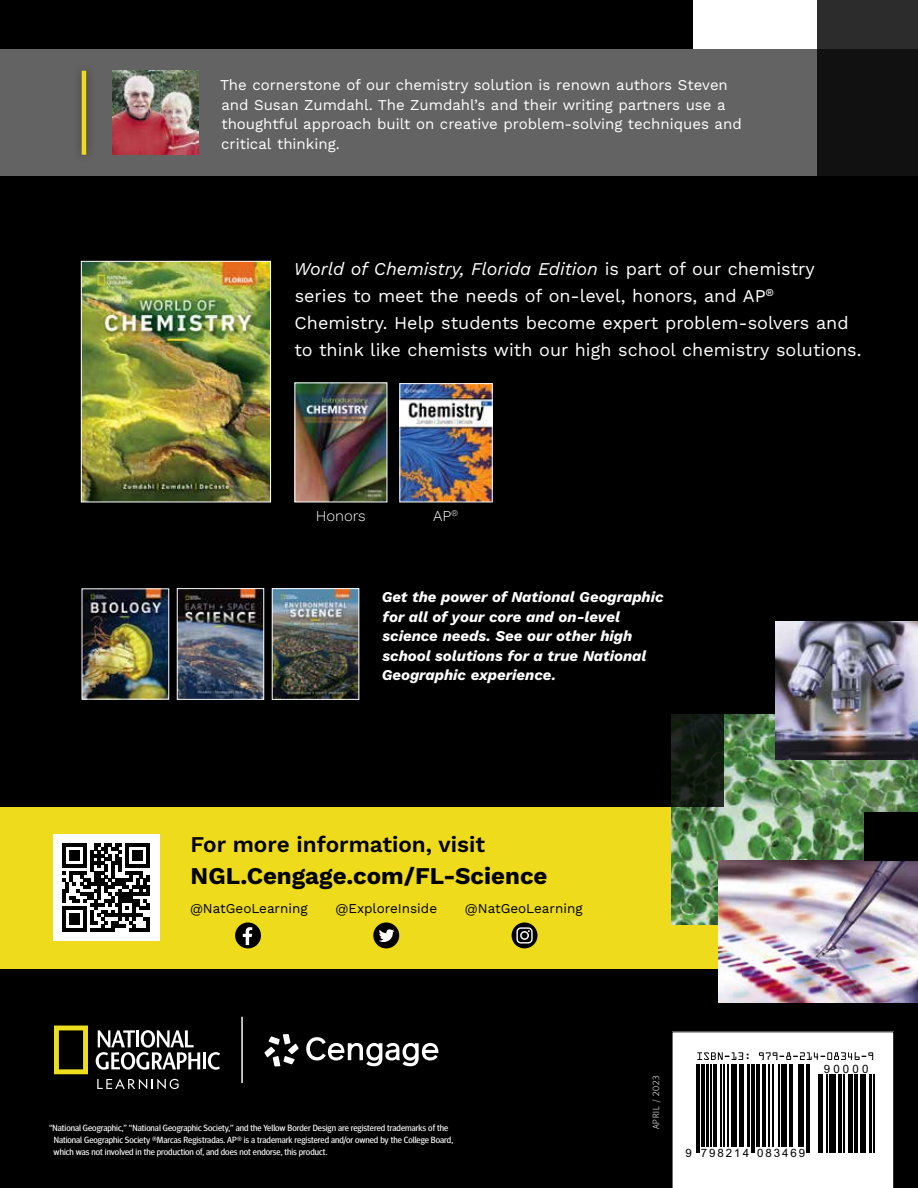
<style>
.page{position:relative;width:918px;height:1188px;background:#000}
.page>*{position:absolute;margin:0;border:0;box-sizing:border-box;transform-origin:0 0}
.t1{font:700 24px "Work Sans";color:#000}
.t2{font:600 22.5px "Work Sans";color:#000}
.Body{font:18px/27px "Work Sans";color:#fff}
.t3{font:15px/19.5px "Work Sans";color:#fff}
.Body-2{font:italic 700 15px/19.5px "Work Sans";color:#fff}
.t4{font:300 15px "Work Sans";color:#fff}
.t5{font:13.5px "Work Sans";color:#000}
.t6{font:11.55px "Arial";letter-spacing:.17em;color:#000}
.Disclaimer{font:9px/12px "Meta Head Pro";color:#fff}
.t7{font:300 9px "Meta Head Pro";letter-spacing:.1em;color:#fff}
.s1{font-style:italic}
</style>
<div class="page">
<div style="left:0;top:807px;width:918px;height:162px;background:#eddb1c"></div>
<svg style="left:241px;top:1017px;width:2px;height:66px"></svg>
<svg style="left:54px;top:1026px;width:34px;height:48px"></svg>
<svg style="left:96px;top:1030px;width:104px;height:40px"></svg>
<hr style="left:203px;top:1052px;width:3px;height:17px;background:#fff">
<svg style="left:208px;top:1052px;width:12px;height:18px"></svg>
<svg style="left:97px;top:1079px;width:82px;height:10px"></svg>
<svg style="left:264px;top:1034px;width:35px;height:32px"></svg>
<svg style="left:306px;top:1037px;width:132px;height:29px"></svg>
<div style="left:235px;top:922px;width:26px;height:26px;background:#000;border-radius:50%"></div>
<svg style="left:243px;top:927px;width:9px;height:18px"></svg>
<div style="left:512px;top:922px;width:26px;height:26px;background:#000;border-radius:50%"></div>
<svg style="left:516px;top:927px;width:17px;height:17px"></svg>
<div style="left:373px;top:922px;width:26px;height:26px;background:#000;border-radius:50%"></div>
<svg style="left:379px;top:929px;width:15px;height:13px"></svg>
<svg style="left:672px;top:1032px;width:222px;height:156px"></svg>
<div style="left:693px;top:0;width:225px;height:50px;background:#fff"></div>
<div style="left:0;top:50px;width:918px;height:126px;background:#636363"></div>
<img style="left:84px;top:591px;width:83px;height:106px">
<img style="left:179px;top:590px;width:83px;height:108px">
<div style="left:177px;top:588px;width:87px;height:112px;border:1px solid #fff"></div>
<img style="left:274px;top:590px;width:83px;height:108px">
<div style="left:272px;top:588px;width:87px;height:112px;border:1px solid #fff"></div>
<img style="left:297px;top:385px;width:88px;height:115px">
<img style="left:83px;top:263px;width:186px;height:237px">
<div style="left:81px;top:261px;width:190px;height:241px;border:1px solid #fff"></div>
<img style="left:402px;top:385px;width:89px;height:115px">
<div style="left:400px;top:383px;width:93px;height:119px;border:1px solid #fff"></div>
<div style="left:817px;top:0;width:101px;height:176px;background:linear-gradient(to bottom,#292929,#080808)"></div>
<div style="left:72px;top:61px;width:24px;height:103px;background:#000;opacity:.4"></div>
<hr style="left:82px;top:71px;width:4px;height:84px;background:#eddb1c">
<img style="left:113px;top:71px;width:85px;height:84px">
<img style="left:672px;top:715px;width:246px;height:209px">
<img style="left:718px;top:861px;width:200px;height:141px">
<svg style="left:671px;top:714px;width:53px;height:93px;background:#121c12"></svg>
<img style="left:776px;top:621px;width:142px;height:138px">
<div style="left:854px;top:802px;width:64px;height:68px;background:#000;opacity:.4"></div>
<div style="left:864px;top:812px;width:54px;height:48px;background:#000"></div>
<div style="left:53px;top:834px;width:106px;height:107px;background:#fff"></div>
<svg style="left:62px;top:843px;width:88px;height:88px"></svg>
<p class="t3" style="left:220px;top:75px;width:523px">The cornerstone of our chemistry solution is renown authors Steven and Susan Zumdahl. The Zumdahl’s and their writing partners use a thoughtful approach built on creative problem-solving techniques and critical thinking.</p>
<p class="Body" style="left:294px;top:255px;width:569px"><span class="s1">World of Chemistry, Florida Edition</span> is part of our chemistry series to meet the needs of on-level, honors, and AP<sup>® </sup>Chemistry. Help students become expert problem-solvers and to think like chemists with our high school chemistry solutions.</p>
<p class="t4" style="left:316px;top:504px;width:52px">Honors</p>
<p class="t4" style="left:433px;top:504px;width:27px">AP<sup>®</sup></p>
<p class="Body-2" style="left:382px;top:586px;width:283px">Get the power of National Geographic for all of your core and on-level science needs. See our other high school solutions for a true National<br>Geographic experience.</p>
<p class="t2" style="left:191px;top:827px;width:296px">For more information, visit</p>
<p class="t1" style="left:191px;top:857px;width:358px">NGL.Cengage.com/FL-Science</p>
<p class="t5" style="left:190px;top:898px;width:119px">@NatGeoLearning</p>
<p class="t5" style="left:335px;top:898px;width:103px">@ExploreInside</p>
<p class="t5" style="left:465px;top:898px;width:119px">@NatGeoLearning</p>
<p class="Disclaimer" style="left:54px;top:1121px;width:401px;text-indent:-5px">“National Geographic,” “National Geographic Society,” and the Yellow Border Design are registered trademarks of the<br>National Geographic Society ®Marcas Registradas. AP® is a trademark registered and/or owned by the College Board, which was not involved in the production of, and does not endorse, this product.</p>
<p class="t7" style="left:649px;top:1129px;width:56px;rotate:-90deg">APRIL / 2023</p>
<p class="t6" style="left:824px;top:1061px;width:46px">90000</p>
<p class="t6" style="left:685px;top:1145px;width:121px">9 798214 083469</p>
</div>
